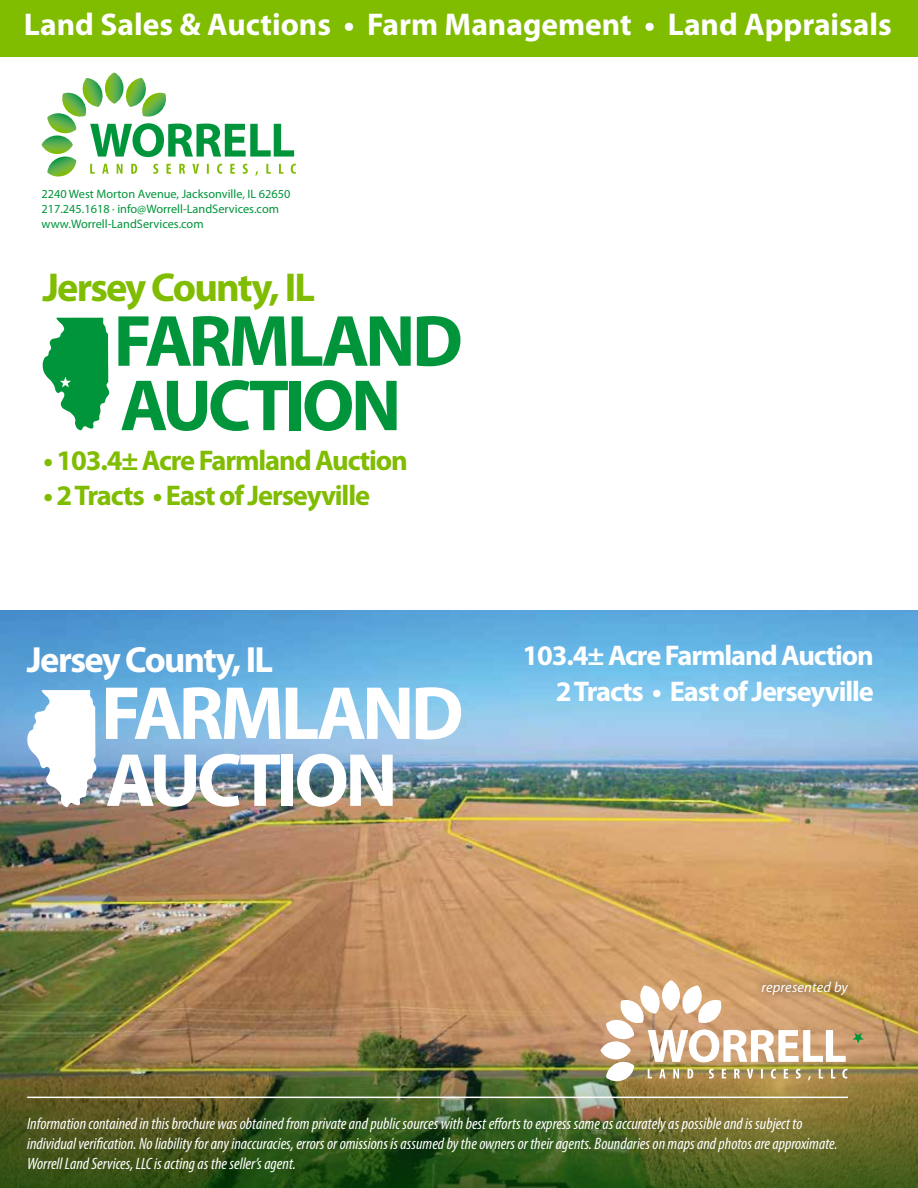
<style>
.page{position:relative;width:918px;height:1188px;background:#fff}
.page>*{position:absolute;margin:0;border:0;box-sizing:border-box;transform-origin:0 0}
.t1{font:700 76.05px/66.9px "Myriad";letter-spacing:-.05em;color:#fff}
.t2{font:700 73.2px/64.3px "Myriad";letter-spacing:-.05em;color:#00953b}
.t3{font:700 40.5px "Myriad";letter-spacing:-.045em;color:#80bc00}
.t4{font:700 36.45px "Myriad";letter-spacing:-.045em;color:#fff}
.t5{font:700 31.5px "Myriad Pro";color:#fff}
.t6{font:700 28.5px "Myriad Pro";letter-spacing:-.04em;color:#80bc00}
.t7{font:700 28.5px/36px "Myriad Pro";letter-spacing:-.04em;color:#fff;text-align:right}
.t8{font:italic condensed 16.5px/19.8px "Myriad Pro";color:#fff}
.t9{font:italic 14.55px "Myriad";letter-spacing:.01em;color:#fff}
.t10{font:12.3px/14.7px "Myriad Pro";color:#00953b}
</style>
<div class="page">
<img style="left:0;top:611px;width:918px;height:426px">
<img style="left:0;top:1037px;width:918px;height:151px">
<svg style="left:42px;top:72px;width:254px;height:105px"></svg>
<hr style="left:27px;top:1097px;width:821px;height:1px;background:#fff">
<img style="left:52px;top:690px;width:37px;height:1px">
<svg style="left:662px;top:980px;width:18px;height:31px"></svg>
<svg style="left:600px;top:1041px;width:31px;height:18px"></svg>
<svg style="left:606px;top:986px;width:258px;height:95px"></svg>
<div style="left:751px;top:971px;width:107px;height:34px;background:#000;opacity:.75"></div>
<img style="left:66px;top:318px;width:36px;height:1px">
<svg style="left:60px;top:377px;width:11px;height:10px"></svg>
<div style="left:0;top:0;width:918px;height:57px;background:#80bc00"></div>
<h3 class="t5" style="left:24px;top:4px;width:869px">Land Sales &amp; Auctions • Farm Management • Land Appraisals</h3>
<p class="t10" style="left:42px;top:187px;width:250px">2240 West Morton Avenue, Jacksonville, IL 62650<br>217.245.1618 ∙ info@Worrell-LandServices.com www.Worrell-LandServices.com</p>
<h3 class="t3" style="left:42px;top:267px;width:274px">Jersey County, IL</h3>
<h2 class="t2" style="left:114px;top:312px;width:351px">FARMLAND<br>AUCTION</h2>
<h3 class="t6" style="left:43px;top:442px;width:366px">• 103.4± Acre Farmland Auction</h3>
<h3 class="t6" style="left:43px;top:477px;width:328px">• 2 Tracts • East of Jerseyville</h3>
<h3 class="t4" style="left:27px;top:641px;width:248px">Jersey County, IL</h3>
<h1 class="t1" style="left:101px;top:683px;width:364px">FARMLAND<br>AUCTION</h1>
<h3 class="t7" style="left:523px;top:636px;width:353px">103.4± Acre Farmland Auction<br>2 Tracts • East of Jerseyville</h3>
<p class="t9" style="left:761px;top:980px;width:88px">represented by</p>
<p class="t8" style="left:27px;top:1114px;width:812px">Information contained in this brochure was obtained from private and public sources with best efforts to express same as accurately as possible and is subject to individual verification. No liability for any inaccuracies, errors or omissions is assumed by the owners or their agents. Boundaries on maps and photos are approximate.<br>Worrell Land Services, LLC is acting as the seller’s agent.</p>
</div>
